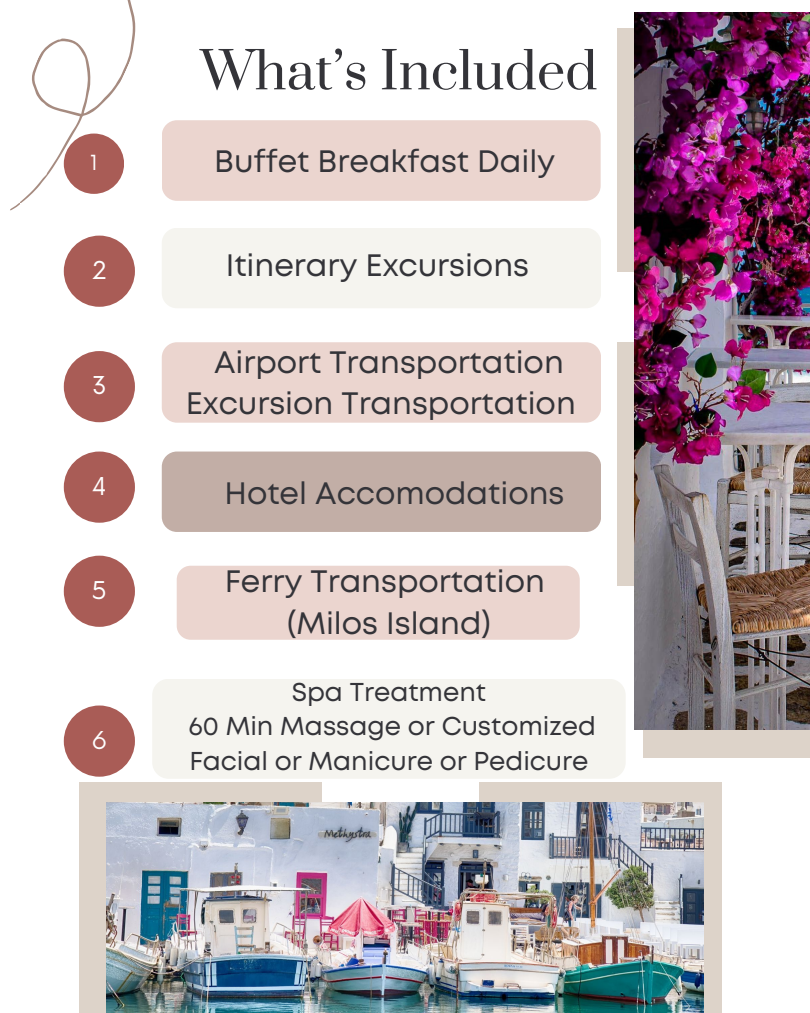
<style>
.page{position:relative;width:810px;height:1013px;background:#fff}
.page>*{position:absolute;margin:0;border:0;box-sizing:border-box;transform-origin:0 0}
.t1{font:50.4px "Prata";color:#343439}
.t2{font:30.9px "Mont";color:#343439}
.t3{font:25.8px/34.4px "Mont";color:#343439}
.t4{font:24px "Now";color:#fff}
.t5{font:20.3px "Now";color:#fff}
</style>
<div class="page">
<div style="left:162px;top:120px;width:439px;height:81px;background:#ebd5cf;border-radius:15px"></div>
<div style="left:162px;top:228px;width:439px;height:80px;background:#f5f4ef;border-radius:15px"></div>
<div style="left:162px;top:342px;width:439px;height:80px;background:#ebd5cf;border-radius:15px"></div>
<div style="left:162px;top:451px;width:439px;height:81px;background:#c2aea6;border-radius:15px"></div>
<svg style="left:10px;top:0;width:283px;height:230px"></svg>
<div style="left:64px;top:133px;width:60px;height:61px;background:#a95c56;border-radius:50%"></div>
<div style="left:64px;top:235px;width:71px;height:72px;background:#a95c56;border-radius:50%"></div>
<div style="left:64px;top:351px;width:71px;height:71px;background:#a95c56;border-radius:50%"></div>
<div style="left:64px;top:451px;width:71px;height:71px;background:#a95c56;border-radius:50%"></div>
<div style="left:64px;top:555px;width:71px;height:72px;background:#a95c56;border-radius:50%"></div>
<div style="left:152px;top:678px;width:474px;height:100px;background:#f5f4ef;border-radius:16px"></div>
<div style="left:177px;top:565px;width:403px;height:74px;background:#ebd5cf;border-radius:14px"></div>
<div style="left:64px;top:705px;width:71px;height:71px;background:#a95c56;border-radius:50%"></div>
<div style="left:479px;top:782px;width:243px;height:230px;background:#ddd3c9"></div>
<div style="left:79px;top:782px;width:243px;height:230px;background:#ddd3c9"></div>
<img style="left:107px;top:802px;width:596px;height:210px">
<div style="left:643px;top:514px;width:167px;height:243px;background:#ddd3c9"></div>
<div style="left:617px;top:342px;width:193px;height:243px;background:#ddd3c9"></div>
<div style="left:617px;top:28px;width:193px;height:243px;background:#ddd3c9"></div>
<img style="left:634px;top:13px;width:176px;height:716px">
<p class="t5" style="left:90px;top:151px;width:9px">1</p>
<p class="t4" style="left:92px;top:256px;width:16px">2</p>
<p class="t4" style="left:92px;top:372px;width:16px">3</p>
<p class="t4" style="left:92px;top:472px;width:16px">4</p>
<p class="t4" style="left:92px;top:576px;width:17px">5</p>
<p class="t4" style="left:91px;top:726px;width:17px">6</p>
<p class="t1" style="left:200px;top:39px;width:399px">What’s Included</p>
<p class="t2" style="left:214px;top:149px;width:343px">Buffet Breakfast Daily</p>
<p class="t2" style="left:226px;top:253px;width:305px">Itinerary Excursions</p>
<p class="t2" style="left:214px;top:350px;width:351px">Airport Transportation</p>
<p class="t2" style="left:186px;top:391px;width:392px">Excursion Transportation</p>
<p class="t2" style="left:224px;top:481px;width:341px">Hotel Accomodations</p>
<p class="t2" style="left:225px;top:570px;width:322px">Ferry Transportation</p>
<p class="t2" style="left:287px;top:611px;width:205px">(Milos Island)</p>
<p class="t3" style="left:292px;top:676px;width:196px">Spa Treatment</p>
<p class="t3" style="left:189px;top:711px;width:409px">60 Min Massage or Customized<br>Facial or Manicure or Pedicure</p>
</div>
